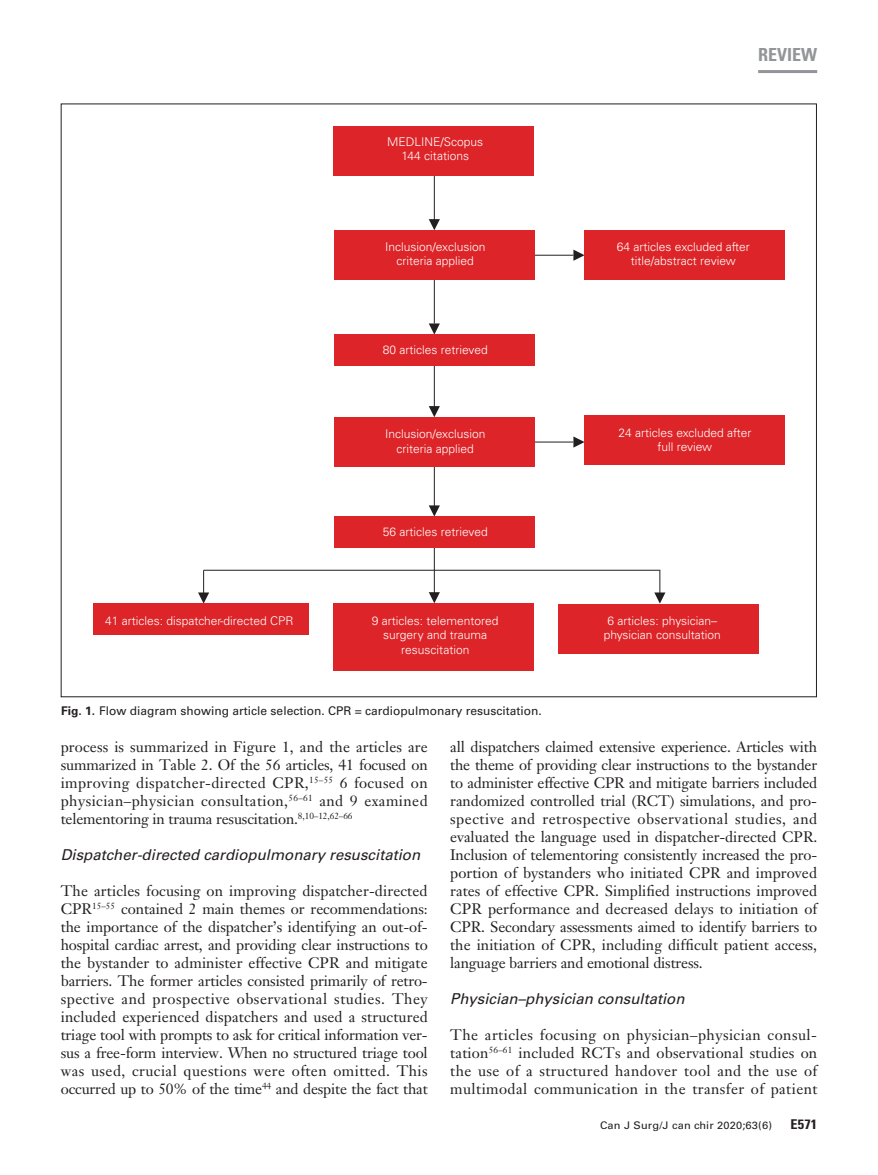
<style>
.page{position:relative;width:878px;height:1175px;background:#fff}
.page>*{position:absolute;margin:0;border:0;box-sizing:border-box;transform-origin:0 0}
.t1{font:700 condensed 18px "Univers LT Std";color:#939598}
.t2{font:15px/18px "Janson Text LT Std";letter-spacing:.015em;color:#231f20;text-align:justify}
.t3{font:italic 15px "Univers LT Std";color:#231f20}
.t4{font:700 condensed 13.5px "Univers LT Std";color:#231f20;scale:1.05 1}
.t5{font:300 12px/14.4px "Univers LT Std";color:#fff;text-align:center}
.t6{font:12px "Univers LT Std";color:#231f20}
.t7{font:10.5px "Univers LT Std";letter-spacing:.015em;color:#231f20;scale:1.05 1}
.s1{font-weight:700}
</style>
<div class="page">
<hr style="left:758px;top:70px;width:59px;height:3px;background:#939598">
<svg style="left:429px;top:219px;width:11px;height:11px"></svg>
<svg style="left:429px;top:323px;width:11px;height:11px"></svg>
<svg style="left:429px;top:406px;width:11px;height:11px"></svg>
<svg style="left:429px;top:505px;width:11px;height:11px"></svg>
<svg style="left:573px;top:250px;width:11px;height:11px"></svg>
<svg style="left:573px;top:436px;width:11px;height:11px"></svg>
<svg style="left:429px;top:592px;width:11px;height:11px"></svg>
<hr style="left:204px;top:570px;width:456px;height:1px;background:#231f20">
<hr style="left:434px;top:280px;width:1px;height:43px;background:#231f20">
<hr style="left:434px;top:175px;width:1px;height:47px;background:#231f20">
<hr style="left:434px;top:365px;width:1px;height:42px;background:#231f20">
<hr style="left:434px;top:467px;width:1px;height:42px;background:#231f20">
<svg style="left:198px;top:570px;width:11px;height:33px"></svg>
<svg style="left:654px;top:570px;width:11px;height:33px"></svg>
<hr style="left:434px;top:547px;width:1px;height:46px;background:#231f20">
<hr style="left:534px;top:441px;width:39px;height:1px;background:#231f20">
<hr style="left:534px;top:255px;width:39px;height:1px;background:#231f20">
<div style="left:333px;top:126px;width:201px;height:49px;background:#dd2428"></div>
<div style="left:334px;top:230px;width:200px;height:50px;background:#dd2428"></div>
<div style="left:334px;top:334px;width:200px;height:31px;background:#dd2428"></div>
<div style="left:334px;top:417px;width:200px;height:50px;background:#dd2428"></div>
<div style="left:334px;top:516px;width:200px;height:31px;background:#dd2428"></div>
<div style="left:584px;top:230px;width:201px;height:50px;background:#dd2428"></div>
<div style="left:584px;top:416px;width:201px;height:49px;background:#dd2428"></div>
<div style="left:93px;top:603px;width:215px;height:32px;background:#dd2428"></div>
<div style="left:333px;top:603px;width:201px;height:67px;background:#dd2428"></div>
<div style="left:558px;top:604px;width:201px;height:50px;background:#dd2428"></div>
<p class="t5" style="left:387px;top:134px;width:98px">MEDLINE/Scopus<br>144 citations</p>
<p class="t5" style="left:385px;top:240px;width:102px">Inclusion/exclusion criteria applied</p>
<p class="t5" style="left:383px;top:342px;width:106px">80 articles retrieved</p>
<p class="t5" style="left:385px;top:427px;width:102px">Inclusion/exclusion criteria applied</p>
<p class="t5" style="left:383px;top:524px;width:106px">56 articles retrieved</p>
<p class="t5" style="left:105px;top:613px;width:190px">41 articles: dispatcher-directed CPR</p>
<p class="t5" style="left:372px;top:613px;width:128px">9 articles: telementored surgery and trauma resuscitation</p>
<p class="t6" style="left:61px;top:703px;width:482px"><span class="s1">Fig. 1.</span> Flow diagram showing article selection. CPR = cardiopulmonary resuscitation.</p>
<p class="t1" style="left:758px;top:44px;width:61px">REVIEW</p>
<p class="t5" style="left:617px;top:240px;width:134px">64 articles excluded after title/abstract review</p>
<p class="t5" style="left:618px;top:425px;width:134px">24 articles excluded after full review</p>
<p class="t5" style="left:603px;top:613px;width:119px">6 articles: physician– physician consultation</p>
<p class="t2" style="left:61px;top:737px;width:368px">process is summarized in Figure 1, and the articles are summarized in Table 2. Of the 56 articles, 41 focused on improving dispatcher-directed CPR,<sup>15–55</sup> 6 focused on physician–physician consultation,<sup>56–61</sup> and 9 examined telementoring in trauma resuscitation.<sup>8,10–12,62–66</sup></p>
<p class="t3" style="left:61px;top:845px;width:361px">Dispatcher-directed cardiopulmonary resuscitation</p>
<p class="t2" style="left:61px;top:881px;width:368px">The articles focusing on improving dispatcher-directed CPR<sup>15–55</sup> contained 2 main themes or recommendations: the importance of the dispatcher’s identifying an out-of&shy;hospital cardiac arrest, and providing clear instructions to the bystander to administer effective CPR and mitigate barriers. The former articles consisted primarily of retro&shy;spective and prospective observational studies. They included experienced dispatchers and used a structured triage tool with prompts to ask for critical information ver&shy;sus a free-form interview. When no structured triage tool was used, crucial questions were often omitted. This occurred up to 50% of the time<sup>44</sup> and despite the fact that</p>
<p class="t2" style="left:450px;top:737px;width:368px">all dispatchers claimed extensive experience. Articles with the theme of providing clear instructions to the bystander to administer effective CPR and mitigate barriers included randomized controlled trial (RCT) simulations, and pro&shy;spective and retrospective observational studies, and evaluated the language used in dispatcher-directed CPR.<br>Inclusion of telementoring consistently increased the pro&shy;portion of bystanders who initiated CPR and improved rates of effective CPR. Simplified instructions improved CPR performance and decreased delays to initiation of CPR. Secondary assessments aimed to identify barriers to the initiation of CPR, including difficult patient access, language barriers and emotional distress.</p>
<p class="t3" style="left:450px;top:989px;width:236px">Physician–physician consultation</p>
<p class="t2" style="left:450px;top:1025px;width:369px;text-align:left">The articles focusing on physician–physician consul&shy;tation<sup>56–61</sup> included RCTs and observational studies on the use of a structured handover tool and the use of multimodal communication in the transfer of patient</p>
<p class="t7" style="left:600px;top:1119px;width:165px">Can J Surg/J can chir 2020;63(6)</p>
<p class="t4" style="left:790px;top:1116px;width:27px">E571</p>
</div>
